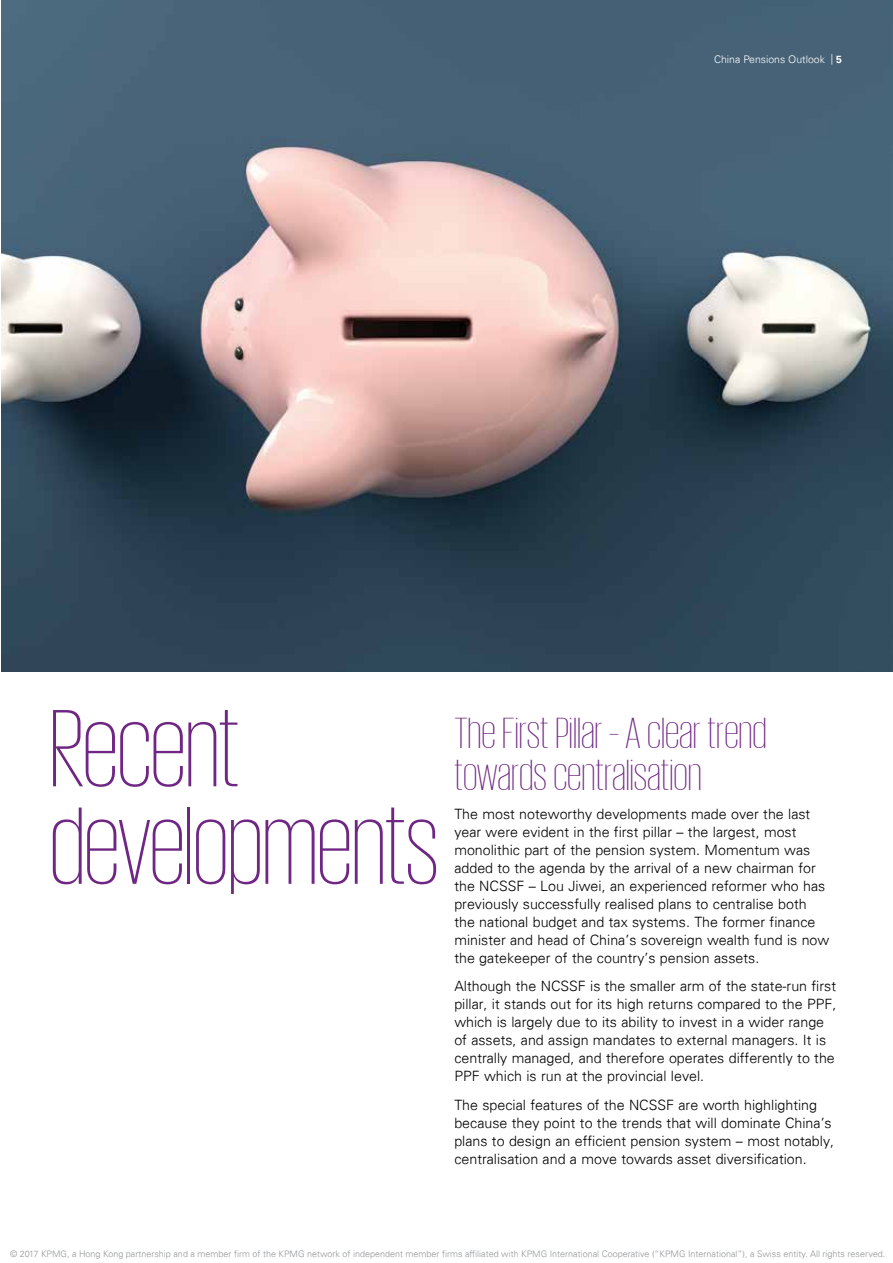
<style>
.page{position:relative;width:893px;height:1263px;background:#fff}
.page>*{position:absolute;margin:0;border:0;box-sizing:border-box;transform-origin:0 0}
.t1{font:200 112.5px/97.5px "KPMG";letter-spacing:-.01em;color:#702784}
.t2{font:200 45px/42px "KPMG";color:#702784}
.t3{font:300 14.25px/18px "Univers 45";color:#000}
.t4{font:300 10.5px "Univers 45";color:#fff}
.t5{font:300 9px "Univers 45";color:#939598}
.s1{font-family:"Univers 65";font-weight:700}
</style>
<div class="page">
<img style="left:1px;top:0;width:892px;height:672px">
<p class="t4" style="left:714px;top:53px;width:129px">China Pensions Outlook | <span class="s1">5</span></p>
<h1 class="t1" style="left:49px;top:697px;width:391px">Recent developments</h1>
<h2 class="t2" style="left:454px;top:711px;width:314px">The First Pillar – A clear trend towards centralisation</h2>
<p class="t3" style="left:454px;top:805px;width:377px">The most noteworthy developments made over the last year were evident in the first pillar – the largest, most monolithic part of the pension system. Momentum was added to the agenda by the arrival of a new chairman for the NCSSF – Lou Jiwei, an experienced reformer who has previously successfully realised plans to centralise both the national budget and tax systems. The former finance minister and head of China’s sovereign wealth fund is now the gatekeeper of the country’s pension assets.</p>
<p class="t3" style="left:454px;top:977px;width:384px">Although the NCSSF is the smaller arm of the state-run first pillar, it stands out for its high returns compared to the PPF, which is largely due to its ability to invest in a wider range of assets, and assign mandates to external managers. It is centrally managed, and therefore operates differently to the PPF which is run at the provincial level.</p>
<p class="t3" style="left:454px;top:1096px;width:381px">The special features of the NCSSF are worth highlighting because they point to the trends that will dominate China’s plans to design an efficient pension system – most notably, centralisation and a move towards asset diversification.</p>
<p class="t5" style="left:10px;top:1248px;width:877px">© 2017 KPMG, a Hong Kong partnership and a member firm of the KPMG network of independent member firms affiliated with KPMG International Cooperative (“KPMG International”), a Swiss entity. All rights reserved.</p>
</div>
